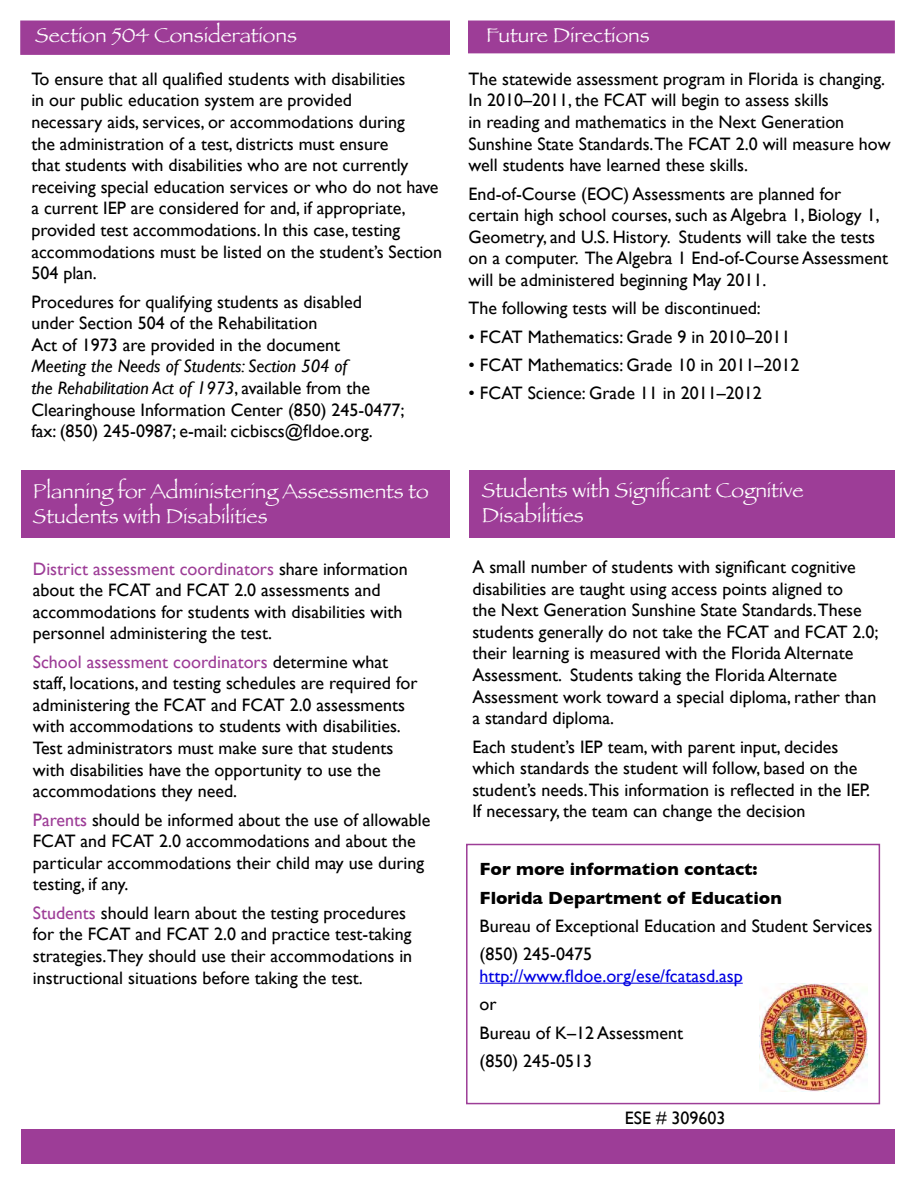
<style>
.page{position:relative;width:918px;height:1188px;background:#fff}
.page>*{position:absolute;margin:0;border:0;box-sizing:border-box;transform-origin:0 0}
.t1{font:21px/25.2px "Papyrus";color:#fff}
.t2{font:18px/21.6px "Gill Sans";color:#000}
.t3{font:italic 18px/21.6px "Gill Sans";color:#000}
.t4{font:700 18px/28.3px "Gill Sans";color:#000}
.t5{font:18px "Gill Sans";color:#0000e1}
.s1{font-style:normal}
.s2{color:#9d3d97}
</style>
<div class="page">
<div style="left:22px;top:1129px;width:873px;height:35px;background:#9d3d97"></div>
<div style="left:466px;top:844px;width:414px;height:260px;background:#fff;border:2px solid #9d3d97"></div>
<hr style="left:480px;top:983px;width:263px;height:1px;background:#0000e1">
<div style="left:20px;top:21px;width:430px;height:34px;background:#9d3d97;border:2px solid #9d3d97"></div>
<div style="left:468px;top:21px;width:427px;height:32px;background:#9d3d97"></div>
<div style="left:22px;top:470px;width:428px;height:67px;background:#9d3d97"></div>
<div style="left:469px;top:470px;width:426px;height:67px;background:#9d3d97"></div>
<img style="left:759px;top:983px;width:108px;height:109px">
<p class="t1" style="left:35px;top:22px;width:263px">Section 504 Considerations</p>
<p class="t2" style="left:31px;top:68px;width:376px">To ensure that all qualified students with disabilities</p>
<p class="t2" style="left:31px;top:89px;width:412px">in our public education system are provided<br>necessary aids, services, or accommodations during<br>the administration of a test, districts must ensure<br>that students with disabilities who are not currently receiving special education services or who do not have a current IEP are considered for and, if appropriate, provided test accommodations. In this case, testing accommodations must be listed on the student’s Section 504 plan.</p>
<p class="t2" style="left:31px;top:291px;width:332px">Procedures for qualifying students as disabled under Section 504 of the Rehabilitation<br>Act of 1973 are provided in the document</p>
<p class="t3" style="left:31px;top:356px;width:375px">Meeting the Needs of Students: Section 504 of<br>the Rehabilitation Act of 1973<span class="s1">, available from the<br>Clearinghouse Information Center (850) 245-0477;</span></p>
<p class="t2" style="left:31px;top:420px;width:343px">fax: (850) 245-0987; e-mail: cicbiscs@fldoe.org.</p>
<p class="t1" style="left:33px;top:478px;width:397px">Planning for Administering Assessments to<br>Students with Disabilities</p>
<p class="t2" style="left:33px;top:557px;width:376px"><span class="s2">District assessment coordinators</span> share information about the FCAT and FCAT 2.0 assessments and accommodations for students with disabilities with personnel administering the test.</p>
<p class="t2" style="left:33px;top:651px;width:386px"><span class="s2">School assessment coordinators</span> determine what staff, locations, and testing schedules are required for administering the FCAT and FCAT 2.0 assessments with accommodations to students with disabilities.<br>Test administrators must make sure that students with disabilities have the opportunity to use the accommodations they need.</p>
<p class="t2" style="left:33px;top:809px;width:399px"><span class="s2">Parents</span> should be informed about the use of allowable FCAT and FCAT 2.0 accommodations and about the particular accommodations their child may use during testing, if any.</p>
<p class="t2" style="left:33px;top:902px;width:381px"><span class="s2">Students</span> should learn about the testing procedures for the FCAT and FCAT 2.0 and practice test-taking strategies.They should use their accommodations in instructional situations before taking the test.</p>
<p class="t1" style="left:486px;top:22px;width:165px">Future Directions</p>
<p class="t2" style="left:469px;top:68px;width:424px">The statewide assessment program in Florida is changing.<br>In 2010–2011, the FCAT will begin to assess skills<br>in reading and mathematics in the Next Generation Sunshine State Standards.The FCAT 2.0 will measure how well students have learned these skills.</p>
<p class="t2" style="left:469px;top:183px;width:374px">End-of-Course (EOC) Assessments are planned for</p>
<p class="t2" style="left:469px;top:204px;width:413px">certain high school courses, such as Algebra 1, Biology 1,</p>
<p class="t2" style="left:469px;top:226px;width:408px">Geometry, and U.S. History. Students will take the tests</p>
<p class="t2" style="left:469px;top:247px;width:421px">on a computer. The Algebra 1 End-of-Course Assessment will be administered beginning May 2011.</p>
<p class="t2" style="left:469px;top:297px;width:294px">The following tests will be discontinued:</p>
<p class="t2" style="left:469px;top:326px;width:323px">• FCAT Mathematics: Grade 9 in 2010–2011</p>
<p class="t2" style="left:469px;top:354px;width:332px">• FCAT Mathematics: Grade 10 in 2011–2012</p>
<p class="t2" style="left:469px;top:382px;width:295px">• FCAT Science: Grade 11 in 2011–2012</p>
<p class="t1" style="left:482px;top:477px;width:323px">Students with Significant Cognitive<br>Disabilities</p>
<p class="t2" style="left:472px;top:556px;width:385px">A small number of students with significant cognitive</p>
<p class="t2" style="left:472px;top:578px;width:408px">disabilities are taught using access points aligned to<br>the Next Generation Sunshine State Standards.These students generally do not take the FCAT and FCAT 2.0; their learning is measured with the Florida Alternate Assessment. Students taking the Florida Alternate Assessment work toward a special diploma, rather than a standard diploma.</p>
<p class="t2" style="left:472px;top:736px;width:387px">Each student’s IEP team, with parent input, decides which standards the student will follow, based on the</p>
<p class="t2" style="left:472px;top:779px;width:399px">student’s needs.This information is reflected in the IEP.</p>
<p class="t2" style="left:472px;top:800px;width:335px">If necessary, the team can change the decision</p>
<h4 class="t4" style="left:480px;top:855px;width:304px">For more information contact:<br>Florida Department of Education</h4>
<p class="t2" style="left:480px;top:915px;width:394px">Bureau of Exceptional Education and Student Services</p>
<p class="t2" style="left:480px;top:943px;width:114px">(850) 245-0475</p>
<p class="t5" style="left:480px;top:965px;width:265px">http://www.fldoe.org/ese/fcatasd.asp</p>
<p class="t2" style="left:480px;top:990px;width:205px;line-height:28.3px">or<br>Bureau of K–12 Assessment</p>
<p class="t2" style="left:480px;top:1050px;width:114px">(850) 245-0513</p>
<p class="t2" style="left:625px;top:1107px;width:102px">ESE # 309603</p>
</div>
